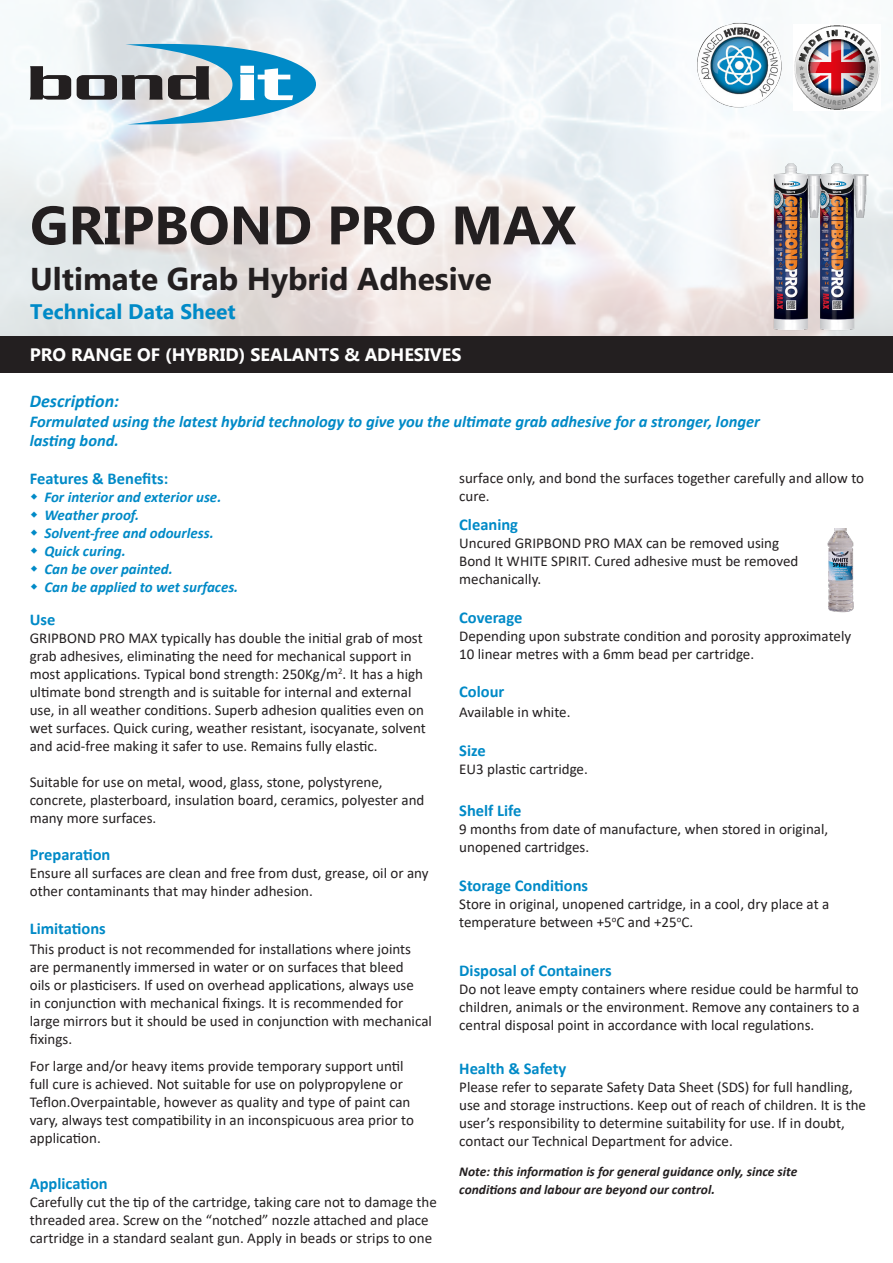
<style>
.page{position:relative;width:893px;height:1263px;background:#fff}
.page>*{position:absolute;margin:0;border:0;box-sizing:border-box;transform-origin:0 0}
.t1{font:700 54px "Myanmar Text";color:#231f20}
.t2{font:700 31.5px "Myanmar Text";color:#231f20}
.t3{font:700 21px "Myanmar Text";color:#008ac7}
.t4{font:700 18px "Myanmar Text";color:#fff}
.t5{font:italic 700 18px "Calibri";color:#008ac7}
.t6{font:700 16.5px "Calibri";color:#008ac7}
.t7{font:italic 700 16.5px "Calibri";color:#008ac7}
.t8{font:15px/18px "Calibri";color:#231f20}
.t9{font:italic 700 15px "Calibri";color:#008ac7}
.t10{font:italic 700 13.5px/18px "Calibri";color:#231f20}
</style>
<div class="page">
<div style="left:0;top:336px;width:893px;height:37px;background:#231f20"></div>
<svg style="left:30px;top:66px;width:41px;height:34px"></svg>
<svg style="left:77px;top:40px;width:241px;height:86px"></svg>
<img style="left:794px;top:25px;width:86px;height:85px">
<img style="left:696px;top:23px;width:86px;height:84px">
<img style="left:827px;top:528px;width:27px;height:85px">
<img style="left:745px;top:147px;width:148px;height:189px">
<p class="t1" style="left:30px;top:194px;width:548px">GRIPBOND PRO MAX</p>
<p class="t2" style="left:30px;top:261px;width:463px">Ultimate Grab Hybrid Adhesive</p>
<p class="t3" style="left:30px;top:299px;width:207px">Technical Data Sheet</p>
<p class="t4" style="left:30px;top:345px;width:433px">PRO RANGE OF (HYBRID) SEALANTS &amp; ADHESIVES</p>
<p class="t5" style="left:30px;top:388px;width:91px">Description:</p>
<p class="t7" style="left:30px;top:409px;width:732px">Formulated using the latest hybrid technology to give you the ultimate grab adhesive for a stronger, longer</p>
<p class="t7" style="left:30px;top:429px;width:91px">lasting bond.</p>
<p class="t6" style="left:30px;top:467px;width:140px">Features &amp; Benefits:</p>
<p class="t9" style="left:44px;top:487px;width:178px">For interior and exterior use.</p>
<p class="t9" style="left:44px;top:505px;width:96px">Weather proof.</p>
<p class="t9" style="left:44px;top:523px;width:171px">Solvent‐free and odourless.</p>
<p class="t9" style="left:44px;top:541px;width:83px">Quick curing.</p>
<p class="t9" style="left:44px;top:559px;width:130px">Can be over painted.</p>
<p class="t9" style="left:44px;top:577px;width:195px">Can be applied to wet surfaces.</p>
<p class="t6" style="left:30px;top:608px;width:27px">Use</p>
<p class="t8" style="left:30px;top:628px;width:394px">GRIPBOND PRO MAX typically has double the initial grab of most</p>
<p class="t8" style="left:30px;top:646px;width:384px">grab adhesives, eliminating the need for mechanical support in</p>
<p class="t8" style="left:30px;top:664px;width:395px">most applications. Typical bond strength: 250Kg/m<sup>2</sup>. It has a high</p>
<p class="t8" style="left:30px;top:682px;width:383px">ultimate bond strength and is suitable for internal and external</p>
<p class="t8" style="left:30px;top:700px;width:396px">use, in all weather conditions. Superb adhesion qualities even on</p>
<p class="t8" style="left:30px;top:718px;width:398px">wet surfaces. Quick curing, weather resistant, isocyanate, solvent</p>
<p class="t8" style="left:30px;top:736px;width:349px">and acid-free making it safer to use. Remains fully elastic.</p>
<p class="t8" style="left:30px;top:772px;width:354px">Suitable for use on metal, wood, glass, stone, polystyrene,</p>
<p class="t8" style="left:30px;top:790px;width:396px">concrete, plasterboard, insulation board, ceramics, polyester and</p>
<p class="t8" style="left:30px;top:808px;width:128px">many more surfaces.</p>
<p class="t6" style="left:30px;top:843px;width:82px">Preparation</p>
<p class="t8" style="left:30px;top:864px;width:400px">Ensure all surfaces are clean and free from dust, grease, oil or any other contaminants that may hinder adhesion.</p>
<p class="t6" style="left:30px;top:917px;width:78px">Limitations</p>
<p class="t8" style="left:30px;top:940px;width:404px">This product is not recommended for installations where joints are permanently immersed in water or on surfaces that bleed<br>oils or plasticisers. If used on overhead applications, always use<br>in conjunction with mechanical fixings. It is recommended for large mirrors but it should be used in conjunction with mechanical fixings.</p>
<p class="t8" style="left:30px;top:1056px;width:386px">For large and/or heavy items provide temporary support until full cure is achieved. Not suitable for use on polypropylene or Teflon.Overpaintable, however as quality and type of paint can vary, always test compatibility in an inconspicuous area prior to application.</p>
<p class="t6" style="left:30px;top:1171px;width:80px">Application</p>
<p class="t8" style="left:30px;top:1192px;width:409px">Carefully cut the tip of the cartridge, taking care not to damage the threaded area. Screw on the “notched” nozzle attached and place cartridge in a standard sealant gun. Apply in beads or strips to one</p>
<p class="t8" style="left:459px;top:469px;width:406px">surface only, and bond the surfaces together carefully and allow to cure.</p>
<p class="t6" style="left:459px;top:512px;width:60px">Cleaning</p>
<p class="t8" style="left:459px;top:533px;width:321px">Uncured GRIPBOND PRO MAX can be removed using</p>
<p class="t8" style="left:459px;top:551px;width:341px">Bond It WHITE SPIRIT. Cured adhesive must be removed</p>
<p class="t8" style="left:459px;top:569px;width:84px">mechanically.</p>
<p class="t6" style="left:459px;top:606px;width:65px">Coverage</p>
<p class="t8" style="left:459px;top:627px;width:393px">Depending upon substrate condition and porosity approximately<br>10 linear metres with a 6mm bead per cartridge.</p>
<p class="t6" style="left:459px;top:680px;width:47px">Colour</p>
<p class="t8" style="left:459px;top:702px;width:113px">Available in white.</p>
<p class="t6" style="left:459px;top:739px;width:28px">Size</p>
<p class="t8" style="left:459px;top:760px;width:130px">EU3 plastic cartridge.</p>
<p class="t6" style="left:459px;top:799px;width:64px">Shelf Life</p>
<p class="t8" style="left:459px;top:819px;width:371px">9 months from date of manufacture, when stored in original,</p>
<p class="t8" style="left:459px;top:837px;width:131px">unopened cartridges.</p>
<p class="t6" style="left:459px;top:874px;width:130px">Storage Conditions</p>
<p class="t8" style="left:459px;top:895px;width:372px">Store in original, unopened cartridge, in a cool, dry place at a temperature between +5<sup>o</sup>C and +25<sup>o</sup>C.</p>
<p class="t6" style="left:459px;top:958px;width:154px">Disposal of Containers</p>
<p class="t8" style="left:459px;top:979px;width:401px">Do not leave empty containers where residue could be harmful to</p>
<p class="t8" style="left:459px;top:997px;width:402px">children, animals or the environment. Remove any containers to a</p>
<p class="t8" style="left:459px;top:1015px;width:357px">central disposal point in accordance with local regulations.</p>
<p class="t6" style="left:459px;top:1057px;width:109px">Health &amp; Safety</p>
<p class="t8" style="left:459px;top:1078px;width:408px">Please refer to separate Safety Data Sheet (SDS) for full handling, use and storage instructions. Keep out of reach of children. It is the user’s responsibility to determine suitability for use. If in doubt, contact our Technical Department for advice.</p>
<p class="t10" style="left:459px;top:1162px;width:340px">Note: this information is for general guidance only, since site conditions and labour are beyond our control.</p>
</div>
